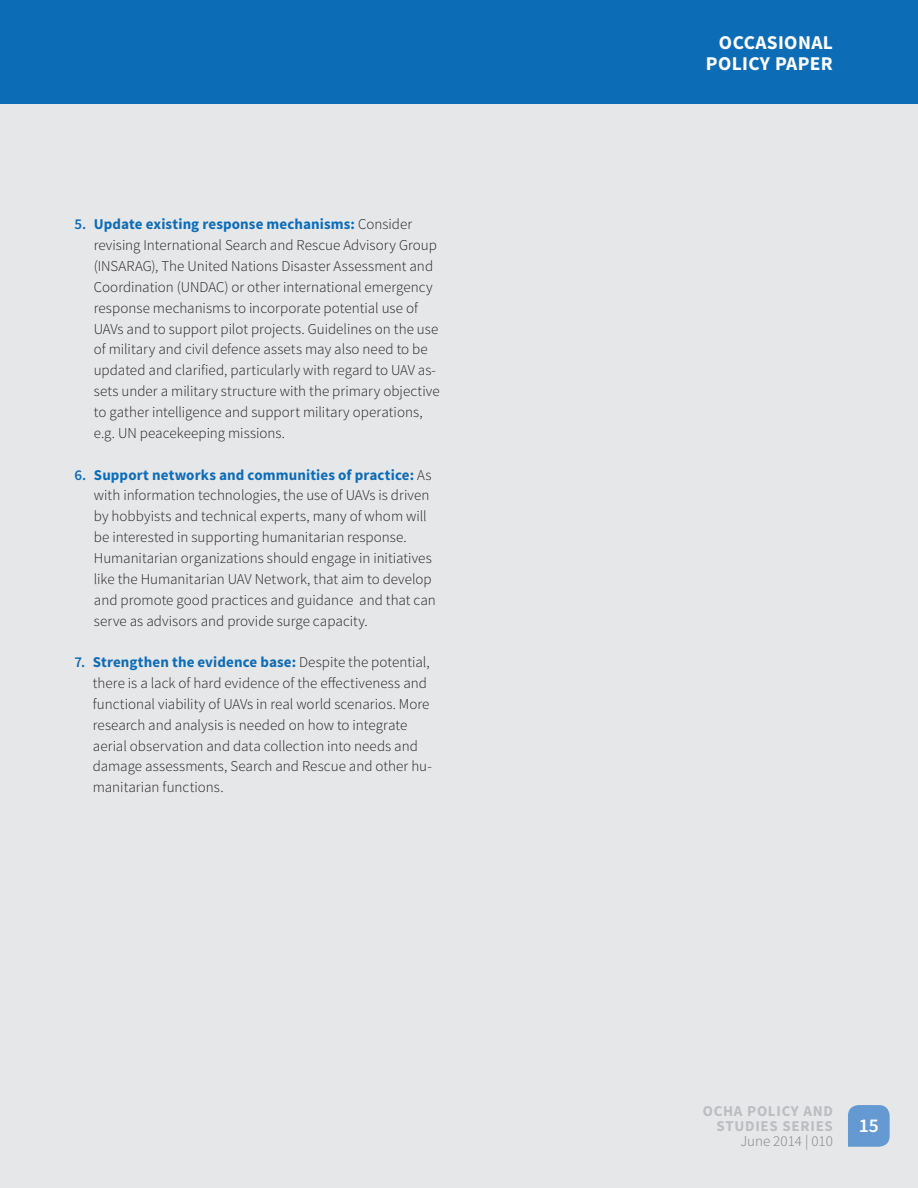
<style>
.page{position:relative;width:918px;height:1188px;background:#fff}
.page>*{position:absolute;margin:0;border:0;box-sizing:border-box;transform-origin:0 0}
.t1{font:700 19.5px/21px "Source Sans Pro";letter-spacing:.02em;color:#fff;text-align:right}
.t2{font:600 19.5px "Source Sans Pro";color:#fff}
.t3{font:300 15px/20.9px "Source Sans Pro";color:#231f20}
.t4{font:700 15px/15px "Source Sans Pro";letter-spacing:.05em;color:#bcbdc0;text-align:right}
.t5{font:300 15px "Source Sans Pro";color:#808285}
.s1{font-weight:600;color:#0d6cb6}
.s2{font-weight:700;color:#0d6cb6}
</style>
<div class="page">
<div style="left:0;top:104px;width:918px;height:1084px;background:#e6e7e9"></div>
<svg style="left:848px;top:1105px;width:42px;height:42px;background:#6c9dd2"></svg>
<div style="left:0;top:0;width:918px;height:104px;background:#0d6cb6"></div>
<p class="t3" style="left:94px;top:214px;width:347px;text-indent:-19px"><span class="s1">5.</span> <span class="s2">Update existing response mechanisms:</span> Consider revising International Search and Rescue Advisory Group (INSARAG), The United Nations Disaster Assessment and Coordination (UNDAC) or other international emergency response mechanisms to incorporate potential use of UAVs and to support pilot projects. Guidelines on the use of military and civil defence assets may also need to be updated and clarified, particularly with regard to UAV as&shy;sets under a military structure with the primary objective to gather intelligence and support military operations, e.g. UN peacekeeping missions.</p>
<p class="t3" style="left:94px;top:464px;width:344px;text-indent:-19px"><span class="s1">6.</span> <span class="s2">Support networks and communities of practice:</span> As with information technologies, the use of UAVs is driven by hobbyists and technical experts, many of whom will be interested in supporting humanitarian response.<br>Humanitarian organizations should engage in initiatives like the Humanitarian UAV Network, that aim to develop and promote good practices and guidance and that can serve as advisors and provide surge capacity.</p>
<p class="t3" style="left:93px;top:652px;width:341px;text-indent:-18px"><span class="s1">7.</span> <span class="s2">Strengthen the evidence base:</span> Despite the potential, there is a lack of hard evidence of the effectiveness and functional viability of UAVs in real world scenarios. More research and analysis is needed on how to integrate aerial observation and data collection into needs and damage assessments, Search and Rescue and other hu&shy;manitarian functions.</p>
<h1 class="t1" style="left:706px;top:33px;width:128px">OCCASIONAL<br>POLICY PAPER</h1>
<p class="t4" style="left:703px;top:1104px;width:132px">OCHA POLICY AND<br>STUDIES SERIES</p>
<p class="t5" style="left:740px;top:1132px;width:94px">June 2014 | 010</p>
<h1 class="t2" style="left:859px;top:1113px;width:22px">15</h1>
</div>
